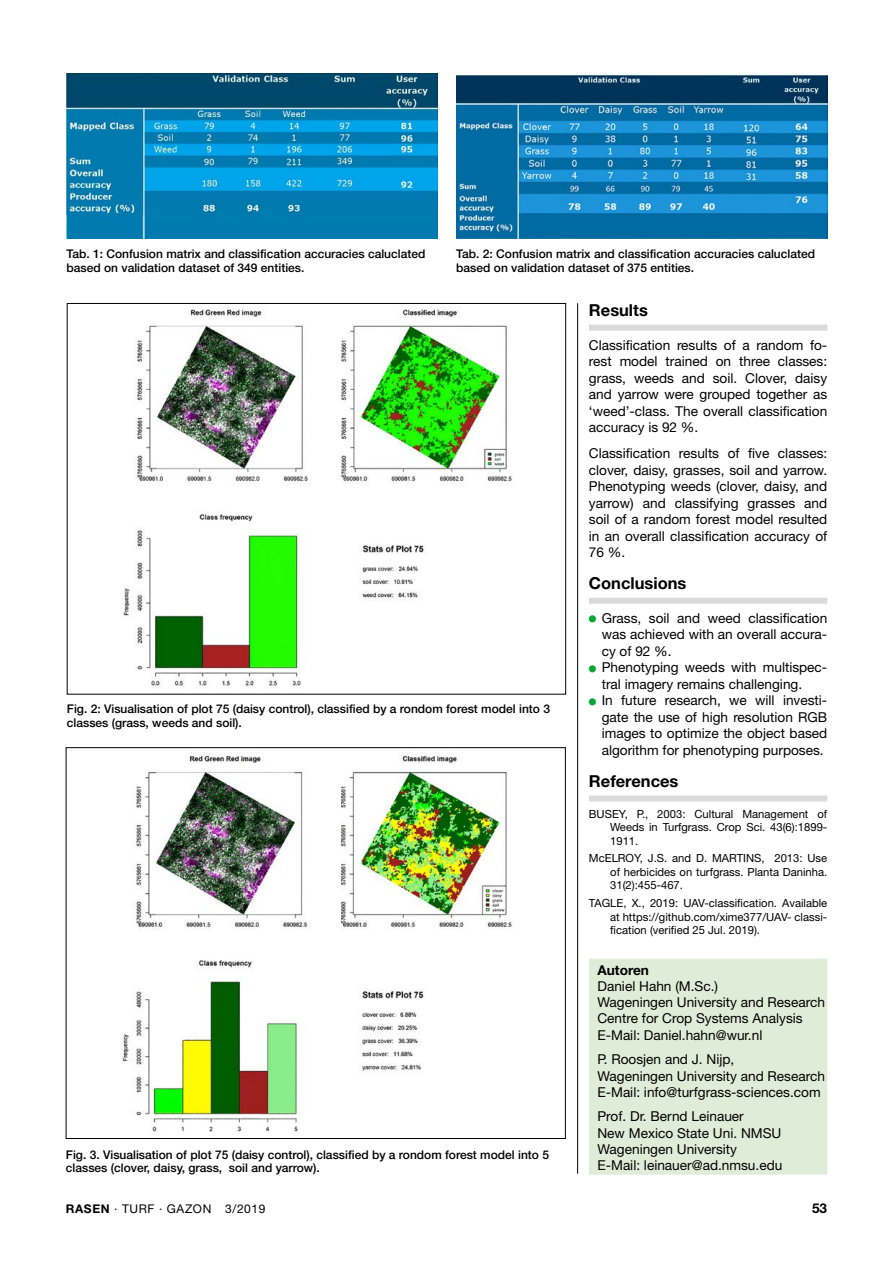
<style>
.page{position:relative;width:893px;height:1263px;background:#fff}
.page>*{position:absolute;margin:0;border:0;box-sizing:border-box;transform-origin:0 0}
.t1{font:700 16.5px "Helvetica Neue";color:#000}
.t2{font:13.65px/16.5px "Helvetica Neue";color:#000}
.t3{font:700 13.65px "Helvetica Neue";color:#000}
.t4{font:700 13.5px "Helvetica Neue";color:#000}
.t5{font:500 12px/13.5px "Helvetica Neue";color:#000}
.t6{font:12px "Helvetica Neue";letter-spacing:.05em;color:#000}
.t7{font:11.25px/13.5px "Helvetica Neue";color:#000;text-align:justify}
.s1{font-family:"European Pi One";font-size:9px;color:#0aa537}
.s2{font-weight:700}
</style>
<div class="page">
<hr style="left:577px;top:303px;width:1px;height:871px;background:#000">
<div style="left:589px;top:325px;width:238px;height:6px;background:#dadada"></div>
<div style="left:589px;top:598px;width:238px;height:6px;background:#dadada"></div>
<div style="left:589px;top:795px;width:238px;height:6px;background:#dadada"></div>
<div style="left:589px;top:959px;width:238px;height:216px;background:#dfedd8"></div>
<img style="left:67px;top:73px;width:370px;height:165px">
<img style="left:122px;top:308px;width:391px;height:379px">
<img style="left:122px;top:753px;width:391px;height:379px">
<img style="left:456px;top:73px;width:371px;height:165px">
<p class="t5" style="left:67px;top:247px;width:360px">Tab. 1: Confusion matrix and classification accuracies caluclated based on validation dataset of 349 entities.</p>
<p class="t5" style="left:456px;top:247px;width:360px">Tab. 2: Confusion matrix and classification accuracies caluclated based on validation dataset of 375 entities.</p>
<p class="t5" style="left:67px;top:702px;width:485px">Fig. 2: Visualisation of plot 75 (daisy control), classified by a rondom forest model into 3 classes (grass, weeds and soil).</p>
<p class="t5" style="left:66px;top:1148px;width:485px">Fig. 3. Visualisation of plot 75 (daisy control), classified by a rondom forest model into 5 classes (clover, daisy, grass, soil and yarrow).</p>
<p class="t1" style="left:589px;top:300px;width:60px">Results</p>
<p class="t2" style="left:589px;top:336px;width:240px;text-align:justify">Classification results of a random fo&shy;rest model trained on three classes: grass, weeds and soil. Clover, daisy and yarrow were grouped together as ‘weed’-class. The overall classification accuracy is 92 %.</p>
<p class="t2" style="left:589px;top:445px;width:240px;text-align:justify">Classification results of five classes: clover, daisy, grasses, soil and yarrow.<br>Phenotyping weeds (clover, daisy, and yarrow) and classifying grasses and soil of a random forest model resulted in an overall classification accuracy of 76 %.</p>
<p class="t1" style="left:589px;top:573px;width:99px">Conclusions</p>
<p class="t2" style="left:589px;top:609px;width:240px"><span class="s1">)</span> Grass, soil and weed classification</p>
<p class="t2" style="left:602px;top:626px;width:227px">was achieved with an overall accura-</p>
<p class="t2" style="left:602px;top:642px;width:72px">cy of 92 %.</p>
<p class="t2" style="left:589px;top:659px;width:238px"><span class="s1">)</span> Phenotyping weeds with multispec-</p>
<p class="t2" style="left:602px;top:675px;width:202px">tral imagery remains challenging.</p>
<p class="t2" style="left:589px;top:692px;width:240px"><span class="s1">)</span> In future research, we will investi-</p>
<p class="t2" style="left:602px;top:708px;width:227px">gate the use of high resolution RGB</p>
<p class="t2" style="left:602px;top:725px;width:227px">images to optimize the object based</p>
<p class="t2" style="left:602px;top:741px;width:223px">algorithm for phenotyping purposes.</p>
<p class="t1" style="left:589px;top:771px;width:91px">References</p>
<p class="t7" style="left:610px;top:807px;width:219px;text-indent:-21px">BUSEY, P., 2003: Cultural Management of Weeds in Turfgrass. Crop Sci. 43(6):1899- 1911.</p>
<p class="t7" style="left:610px;top:851px;width:219px;text-indent:-21px">McELROY, J.S. and D. MARTINS, 2013: Use of herbicides on turfgrass. Planta Daninha.<br>31(2):455-467.</p>
<p class="t7" style="left:610px;top:896px;width:219px;text-indent:-21px">TAGLE, X., 2019: UAV-classification. Available at https://github.com/xime377/UAV- classi&shy;fication (verified 25 Jul. 2019).</p>
<p class="t3" style="left:597px;top:961px;width:53px">Autoren</p>
<p class="t2" style="left:597px;top:978px;width:229px">Daniel Hahn (M.Sc.)<br>Wageningen University and Research<br>Centre for Crop Systems Analysis<br>E-Mail: Daniel.hahn@wur.nl</p>
<p class="t2" style="left:597px;top:1051px;width:229px">P. Roosjen and J. Nijp,<br>Wageningen University and Research<br>E-Mail: info@turfgrass-sciences.com</p>
<p class="t2" style="left:597px;top:1108px;width:186px">Prof. Dr. Bernd Leinauer<br>New Mexico State Uni. NMSU<br>Wageningen University<br>E-Mail: leinauer@ad.nmsu.edu</p>
<p class="t6" style="left:66px;top:1202px;width:201px"><span class="s2">RASEN</span> · TURF · GAZON 3/2019</p>
<p class="t4" style="left:812px;top:1200px;width:17px">53</p>
</div>
